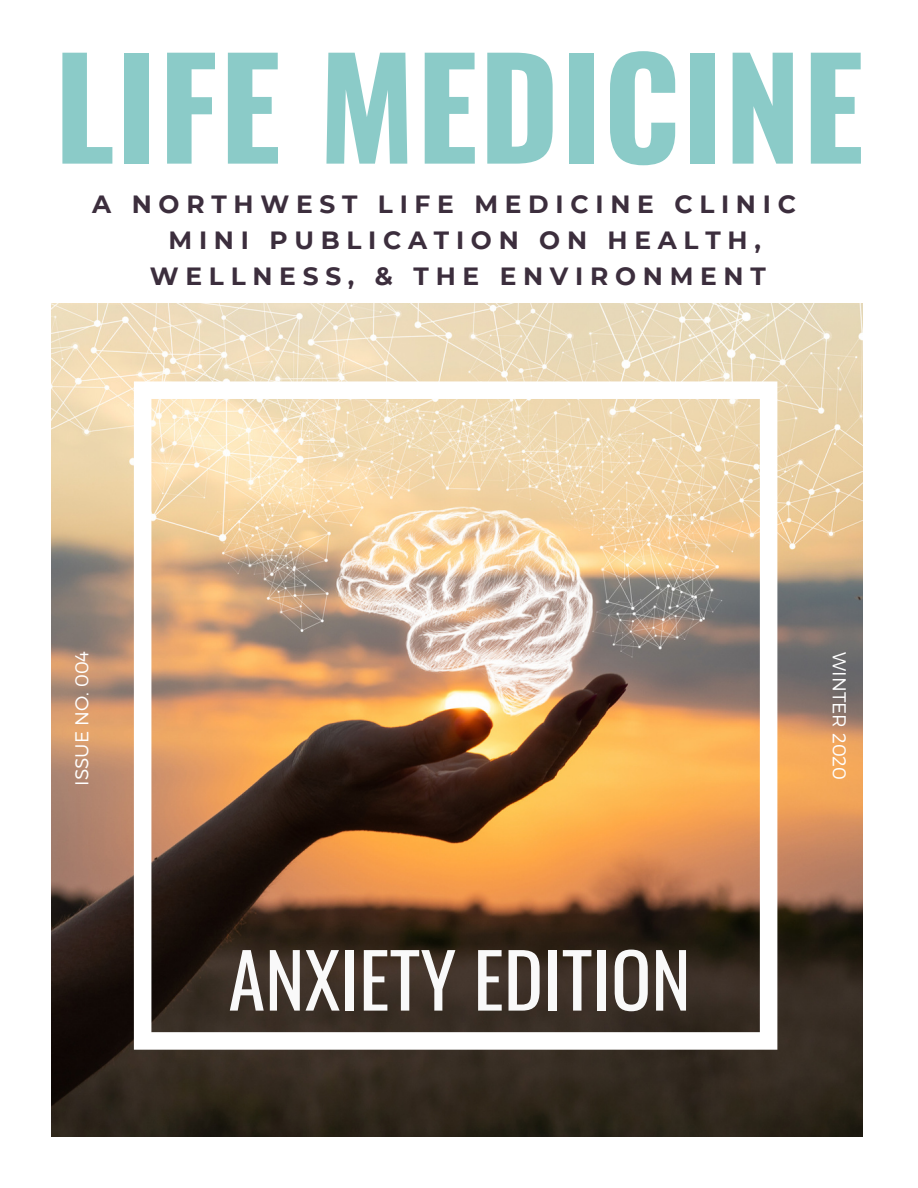
<style>
.page{position:relative;width:918px;height:1188px;background:#fff}
.page>*{position:absolute;margin:0;border:0;box-sizing:border-box;transform-origin:0 0}
.t1{font:700 136.95px "Oswald";letter-spacing:.01em;color:#8bcbc8}
.t2{font:74.7px "Oswald";color:#f9f9f9}
.t3{font:700 24.9px "Montserrat";letter-spacing:.27em;color:#3c2e3d}
.t4{font:300 18.75px "Montserrat";color:#fff}
</style>
<div class="page">
<img style="left:52px;top:304px;width:811px;height:832px">
<img style="left:134px;top:381px;width:643px;height:669px">
<h1 class="t1" style="left:54px;top:0;width:811px">LIFE MEDICINE</h1>
<p class="t3" style="left:92px;top:189px;width:705px">A NORTHWEST LIFE MEDICINE CLINIC</p>
<p class="t3" style="left:169px;top:225px;width:594px">MINI PUBLICATION ON HEALTH,</p>
<p class="t3" style="left:150px;top:261px;width:618px">WELLNESS, &amp; THE ENVIRONMENT</p>
<p class="t4" style="left:70px;top:786px;width:137px;rotate:-90deg">ISSUE NO. 004</p>
<p class="t4" style="left:852px;top:652px;width:129px;rotate:90deg">WINTER 2020</p>
<h2 class="t2" style="left:228px;top:921px;width:464px">ANXIETY EDITION</h2>
</div>
